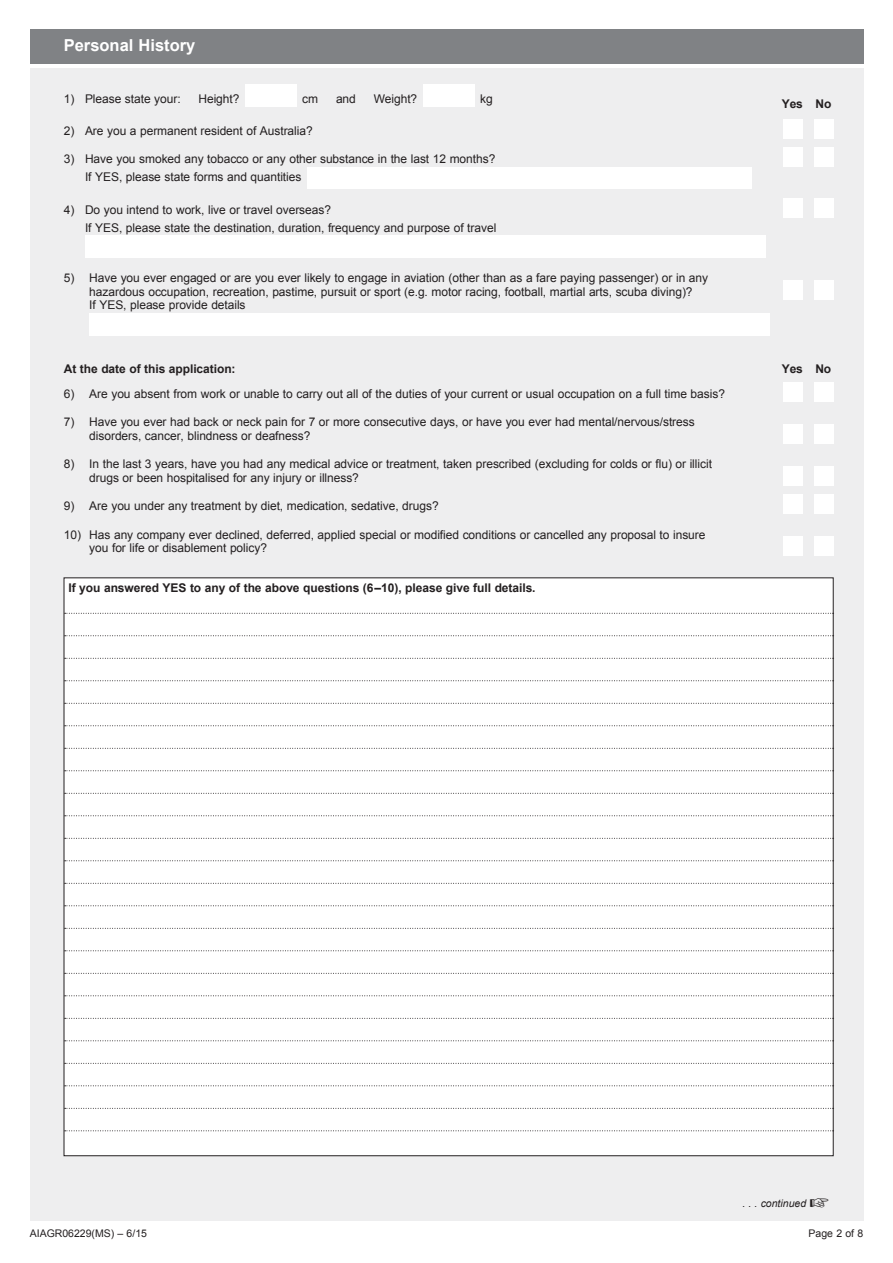
<style>
.page{position:relative;width:893px;height:1263px;background:#fff}
.page>*{position:absolute;margin:0;border:0;box-sizing:border-box;transform-origin:0 0}
.t1{font:700 16.5px "Arial";color:#fff}
.t2{font:12px/13.5px "Arial";letter-spacing:-.005em;color:#231f20}
.t3{font:700 12px "Arial";letter-spacing:-.005em;color:#231f20}
.t4{font:10.5px "Arial";color:#231f20}
.t5{font:italic 10.5px "Arial";color:#231f20}
</style>
<div class="page">
<div style="left:30px;top:68px;width:833px;height:1152px;background:#eeeeef"></div>
<div style="left:30px;top:30px;width:833px;height:34px;background:#808285"></div>
<div style="left:245px;top:85px;width:51px;height:22px;background:#fff"></div>
<div style="left:423px;top:85px;width:51px;height:22px;background:#fff"></div>
<div style="left:783px;top:119px;width:19px;height:19px;background:#fff"></div>
<div style="left:814px;top:119px;width:19px;height:19px;background:#fff"></div>
<div style="left:783px;top:148px;width:19px;height:19px;background:#fff"></div>
<div style="left:814px;top:148px;width:19px;height:19px;background:#fff"></div>
<div style="left:307px;top:167px;width:445px;height:22px;background:#fff"></div>
<div style="left:783px;top:198px;width:19px;height:20px;background:#fff"></div>
<div style="left:814px;top:198px;width:19px;height:20px;background:#fff"></div>
<div style="left:85px;top:236px;width:680px;height:22px;background:#fff"></div>
<div style="left:783px;top:280px;width:19px;height:19px;background:#fff"></div>
<div style="left:814px;top:280px;width:19px;height:19px;background:#fff"></div>
<div style="left:89px;top:313px;width:681px;height:22px;background:#fff"></div>
<div style="left:783px;top:383px;width:19px;height:19px;background:#fff"></div>
<div style="left:814px;top:383px;width:19px;height:19px;background:#fff"></div>
<div style="left:783px;top:424px;width:19px;height:20px;background:#fff"></div>
<div style="left:814px;top:424px;width:19px;height:20px;background:#fff"></div>
<div style="left:783px;top:466px;width:19px;height:19px;background:#fff"></div>
<div style="left:814px;top:466px;width:19px;height:19px;background:#fff"></div>
<div style="left:783px;top:495px;width:19px;height:19px;background:#fff"></div>
<div style="left:814px;top:495px;width:19px;height:19px;background:#fff"></div>
<div style="left:783px;top:537px;width:19px;height:19px;background:#fff"></div>
<div style="left:814px;top:537px;width:19px;height:19px;background:#fff"></div>
<div style="left:64px;top:578px;width:769px;height:578px;background:#fff"></div>
<svg style="left:66px;top:613px;width:768px;height:1px"></svg>
<svg style="left:66px;top:635px;width:768px;height:1px"></svg>
<svg style="left:66px;top:658px;width:768px;height:1px"></svg>
<svg style="left:66px;top:680px;width:768px;height:1px"></svg>
<svg style="left:66px;top:703px;width:768px;height:1px"></svg>
<svg style="left:66px;top:725px;width:768px;height:1px"></svg>
<svg style="left:66px;top:748px;width:768px;height:1px"></svg>
<svg style="left:66px;top:770px;width:768px;height:1px"></svg>
<svg style="left:66px;top:793px;width:768px;height:1px"></svg>
<svg style="left:66px;top:815px;width:768px;height:1px"></svg>
<svg style="left:66px;top:838px;width:768px;height:1px"></svg>
<svg style="left:66px;top:860px;width:768px;height:1px"></svg>
<svg style="left:66px;top:883px;width:768px;height:1px"></svg>
<svg style="left:66px;top:905px;width:768px;height:1px"></svg>
<svg style="left:66px;top:928px;width:768px;height:1px"></svg>
<svg style="left:66px;top:950px;width:768px;height:1px"></svg>
<svg style="left:66px;top:973px;width:768px;height:1px"></svg>
<svg style="left:66px;top:995px;width:768px;height:1px"></svg>
<svg style="left:66px;top:1018px;width:768px;height:1px"></svg>
<svg style="left:66px;top:1040px;width:768px;height:1px"></svg>
<svg style="left:66px;top:1063px;width:768px;height:1px"></svg>
<svg style="left:66px;top:1085px;width:768px;height:1px"></svg>
<svg style="left:66px;top:1108px;width:768px;height:1px"></svg>
<svg style="left:66px;top:1130px;width:768px;height:1px"></svg>
<h1 class="t1" style="left:64px;top:35px;width:133px">Personal History</h1>
<p class="t2" style="left:64px;top:92px;width:118px">1) Please state your:</p>
<p class="t2" style="left:198px;top:92px;width:42px">Height?</p>
<p class="t2" style="left:302px;top:92px;width:17px">cm</p>
<p class="t2" style="left:336px;top:92px;width:21px">and</p>
<p class="t2" style="left:374px;top:92px;width:45px">Weight?</p>
<p class="t2" style="left:480px;top:92px;width:14px">kg</p>
<p class="t3" style="left:782px;top:95px;width:51px">Yes No</p>
<p class="t2" style="left:64px;top:124px;width:250px">2) Are you a permanent resident of Australia?</p>
<p class="t2" style="left:85px;top:150px;width:412px;line-height:18px;text-indent:-21px">3) Have you smoked any tobacco or any other substance in the last 12 months?<br>If YES, please state forms and quantities</p>
<p class="t2" style="left:85px;top:201px;width:413px;line-height:18px;text-indent:-21px">4) Do you intend to work, live or travel overseas?<br>If YES, please state the destination, duration, frequency and purpose of travel</p>
<p class="t2" style="left:89px;top:271px;width:620px;text-indent:-26px">5) Have you ever engaged or are you ever likely to engage in aviation (other than as a fare paying passenger) or in any hazardous occupation, recreation, pastime, pursuit or sport (e.g. motor racing, football, martial arts, scuba diving)?<br>If YES, please provide details</p>
<p class="t3" style="left:64px;top:361px;width:173px">At the date of this application:</p>
<p class="t3" style="left:782px;top:361px;width:51px">Yes No</p>
<p class="t2" style="left:64px;top:387px;width:663px">6) Are you absent from work or unable to carry out all of the duties of your current or usual occupation on a full time basis?</p>
<p class="t2" style="left:89px;top:415px;width:607px;text-indent:-26px">7) Have you ever had back or neck pain for 7 or more consecutive days, or have you ever had mental/nervous/stress disorders, cancer, blindness or deafness?</p>
<p class="t2" style="left:89px;top:457px;width:624px;text-indent:-26px">8) In the last 3 years, have you had any medical advice or treatment, taken prescribed (excluding for colds or flu) or illicit drugs or been hospitalised for any injury or illness?</p>
<p class="t2" style="left:64px;top:499px;width:376px">9) Are you under any treatment by diet, medication, sedative, drugs?</p>
<p class="t2" style="left:89px;top:528px;width:618px;text-indent:-26px">10) Has any company ever declined, deferred, applied special or modified conditions or cancelled any proposal to insure you for life or disablement policy?</p>
<p class="t3" style="left:68px;top:580px;width:469px">If you answered YES to any of the above questions (6–10), please give full details.</p>
<p class="t5" style="left:742px;top:1196px;width:65px">. . . continued</p>
<p class="t4" style="left:30px;top:1227px;width:119px">AIAGR06229(MS) – 6/15</p>
<p class="t4" style="left:809px;top:1227px;width:56px">Page 2 of 8</p>
</div>
